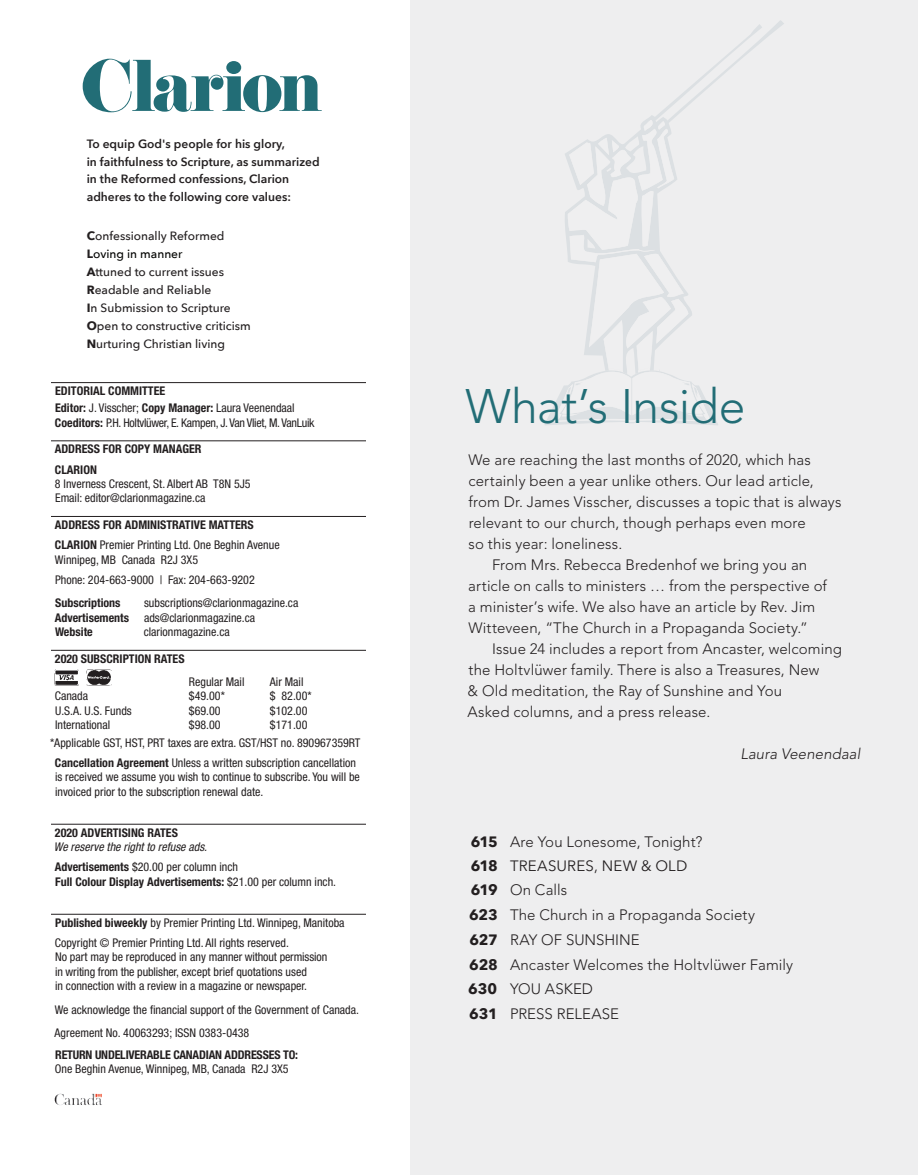
<style>
.page{position:relative;width:918px;height:1175px;background:#fff}
.page>*{position:absolute;margin:0;border:0;box-sizing:border-box;transform-origin:0 0}
.t1{font:300 48px "Avenir";letter-spacing:-.01em;color:#226d76}
.t2{font:300 15px/24.8px "Avenir";letter-spacing:.005em;color:#231f20}
.t3{font:15px "Avenir Next";letter-spacing:.01em;color:#231f20}
.t4{font:italic 300 15px "Avenir";letter-spacing:.005em;color:#231f20}
.t5{font:condensed 12px/14.4px "Helvetica Neue LT Std";color:#231f20}
.t6{font:700 condensed 12px/20.4px "Helvetica Neue LT Std";color:#231f20}
.t7{font:500 12px/18px "Avenir Next";color:#231f20}
.t8{font:600 12px/17.7px "Avenir Next";color:#231f20}
.t9{font:italic condensed 12px/20.4px "Helvetica Neue LT Std";color:#231f20}
.t10{font:condensed 12px "Helvetica Neue LT Std";letter-spacing:-.025em;color:#231f20}
.s1{font-weight:700}
.s2{color:#040503}
.s3{font-weight:400}
.s4{font-weight:700;font-style:normal}
.s5{font-style:normal}
.s6{font-family:"Avenir Next";font-weight:700}
</style>
<div class="page">
<div style="left:410px;top:0;width:508px;height:1174px;background:#eeeeef"></div>
<hr style="left:51px;top:382px;width:315px;height:1px;background:#231f20">
<hr style="left:51px;top:440px;width:315px;height:1px;background:#231f20">
<hr style="left:51px;top:516px;width:315px;height:1px;background:#231f20">
<hr style="left:51px;top:650px;width:315px;height:1px;background:#231f20">
<hr style="left:51px;top:823px;width:315px;height:1px;background:#231f20">
<hr style="left:51px;top:913px;width:315px;height:1px;background:#231f20">
<img style="left:54px;top:670px;width:25px;height:15px">
<img style="left:87px;top:669px;width:25px;height:17px">
<img style="left:55px;top:1093px;width:47px;height:12px">
<svg style="left:83px;top:59px;width:239px;height:53px"></svg>
<svg style="left:646px;top:20px;width:138px;height:100px"></svg>
<svg style="left:545px;top:120px;width:173px;height:305px"></svg>
<p class="t8" style="left:87px;top:134px;width:234px">To equip God's people for his glory,<br>in faithfulness to Scripture, as summarized in the Reformed confessions, Clarion adheres to the following core values:</p>
<p class="t7" style="left:87px;top:227px;width:166px"><span class="s1">C</span>onfessionally Reformed<br><span class="s1">L</span><span class="s2">oving in manner<br></span><span class="s1">A</span>ttuned to current issues<br><span class="s1">R</span>eadable and Reliable<br><span class="s1">I</span>n Submission to Scripture<br><span class="s1">O</span>pen to constructive criticism<br><span class="s1">N</span>urturing Christian living</p>
<p class="t6" style="left:55px;top:382px;width:241px;line-height:17.4px">EDITORIAL COMMITTEE<br>Editor: <span class="s3">J. Visscher;</span> Copy Manager: <span class="s3">Laura Veenendaal</span></p>
<p class="t10" style="left:55px;top:415px;width:261px"><span class="s1">Coeditors:</span> P.H. Holtvlüwer, E. Kampen, J. Van Vliet, M. VanLuik</p>
<p class="t6" style="left:55px;top:438px;width:148px">ADDRESS FOR COPY MANAGER<br>CLARION</p>
<p class="t5" style="left:55px;top:476px;width:197px">8 Inverness Crescent, St. Albert AB T8N 5J5<br>Email: editor@clarionmagazine.ca</p>
<p class="t6" style="left:55px;top:514px;width:226px">ADDRESS FOR ADMINISTRATIVE MATTERS<br>CLARION <span class="s3">Premier Printing Ltd. One Beghin Avenue</span></p>
<p class="t5" style="left:55px;top:549px;width:201px;line-height:20.4px">Winnipeg, MB Canada R2J 3X5<br>Phone: 204-663-9000 | Fax: 204-663-9202</p>
<p class="t6" style="left:55px;top:593px;width:67px">Subscriptions</p>
<p class="t5" style="left:55px;top:596px;width:245px;text-indent:89px">subscriptions@clarionmagazine.ca<br><span class="s1">Advertisements</span> ads@clarionmagazine.ca<br><span class="s1">Website</span></p>
<p class="t5" style="left:144px;top:624px;width:87px">clarionmagazine.ca</p>
<p class="t6" style="left:55px;top:648px;width:131px">2020 SUBSCRIPTION RATES</p>
<p class="t5" style="left:189px;top:674px;width:57px">Regular Mail</p>
<p class="t5" style="left:270px;top:674px;width:35px">Air Mail</p>
<p class="t5" style="left:55px;top:689px;width:35px">Canada</p>
<p class="t5" style="left:189px;top:689px;width:37px">$49.00*</p>
<p class="t5" style="left:270px;top:689px;width:43px">$ 82.00*</p>
<p class="t5" style="left:55px;top:703px;width:78px">U.S.A. U.S. Funds</p>
<p class="t5" style="left:189px;top:703px;width:33px">$69.00</p>
<p class="t5" style="left:270px;top:703px;width:39px">$102.00</p>
<p class="t5" style="left:55px;top:717px;width:57px">International</p>
<p class="t5" style="left:189px;top:717px;width:33px">$98.00</p>
<p class="t5" style="left:50px;top:716px;width:312px;line-height:17.4px;text-indent:220px">$171.00 *Applicable GST, HST, PRT taxes are extra. GST/HST no. 890967359RT</p>
<p class="t5" style="left:55px;top:755px;width:306px"><span class="s1">Cancellation Agreement</span> Unless a written subscription cancellation is received we assume you wish to continue to subscribe. You will be invoiced prior to the subscription renewal date.</p>
<p class="t6" style="left:55px;top:822px;width:124px">2020 ADVERTISING RATES</p>
<p class="t9" style="left:54px;top:836px;width:186px">We reserve the right to refuse ads.<br><span class="s4">Advertisements</span> <span class="s5">$20.00 per column inch</span></p>
<p class="t6" style="left:55px;top:871px;width:283px">Full Colour Display Advertisements: <span class="s3">$21.00 per column inch.</span></p>
<p class="t5" style="left:55px;top:912px;width:291px;line-height:20.4px"><span class="s1">Published biweekly</span> by Premier Printing Ltd. Winnipeg, Manitoba<br>Copyright © Premier Printing Ltd. All rights reserved.</p>
<p class="t5" style="left:55px;top:950px;width:274px">No part may be reproduced in any manner without permission in writing from the publisher, except brief quotations used<br>in connection with a review in a magazine or newspaper.</p>
<p class="t5" style="left:55px;top:997px;width:306px;line-height:23.4px">We acknowledge the financial support of the Government of Canada.<br>Agreement No. 40063293; ISSN 0383-0438</p>
<p class="t6" style="left:55px;top:1044px;width:244px">RETURN UNDELIVERABLE CANADIAN ADDRESSES TO:</p>
<p class="t5" style="left:55px;top:1061px;width:235px">One Beghin Avenue, Winnipeg, MB, Canada R2J 3X5</p>
<h1 class="t1" style="left:466px;top:378px;width:282px">What’s Inside</h1>
<p class="t2" style="left:468px;top:447px;width:344px">We are reaching the last months of 2020, which has</p>
<p class="t2" style="left:468px;top:468px;width:347px">certainly been a year unlike others. Our lead article,</p>
<p class="t2" style="left:468px;top:489px;width:374px">from Dr. James Visscher, discusses a topic that is always</p>
<p class="t2" style="left:469px;top:510px;width:339px">relevant to our church, though perhaps even more</p>
<p class="t2" style="left:469px;top:531px;width:155px">so this year: loneliness.</p>
<p class="t2" style="left:492px;top:552px;width:317px">From Mrs. Rebecca Bredenhof we bring you an</p>
<p class="t2" style="left:468px;top:573px;width:360px">article on calls to ministers … from the perspective of</p>
<p class="t2" style="left:468px;top:594px;width:348px">a minister’s wife. We also have an article by Rev. Jim</p>
<p class="t2" style="left:468px;top:615px;width:341px">Witteveen, “The Church in a Propaganda Society.”</p>
<p class="t2" style="left:492px;top:636px;width:351px">Issue 24 includes a report from Ancaster, welcoming</p>
<p class="t2" style="left:469px;top:657px;width:352px">the Holtvlüwer family. There is also a Treasures, New</p>
<p class="t2" style="left:468px;top:678px;width:316px">&amp; Old meditation, the Ray of Sunshine and You</p>
<p class="t2" style="left:468px;top:699px;width:244px">Asked columns, and a press release.</p>
<p class="t4" style="left:741px;top:745px;width:121px">Laura Veenendaal</p>
<p class="t2" style="left:471px;top:829px;width:233px"><span class="s6">615</span> Are You Lonesome, Tonight?</p>
<p class="t3" style="left:471px;top:852px;width:218px"><span class="s1">618</span> TREASURES, NEW &amp; OLD</p>
<p class="t2" style="left:468px;top:877px;width:327px"><span class="s6">619</span> On Calls<br><span class="s6">623</span> The Church in a Propaganda Society<br><span class="s6">627</span> RAY OF SUNSHINE<br><span class="s6">628</span> Ancaster Welcomes the Holtvlüwer Family<br><span class="s6">630</span> YOU ASKED<br><span class="s6">631</span> PRESS RELEASE</p>
</div>
